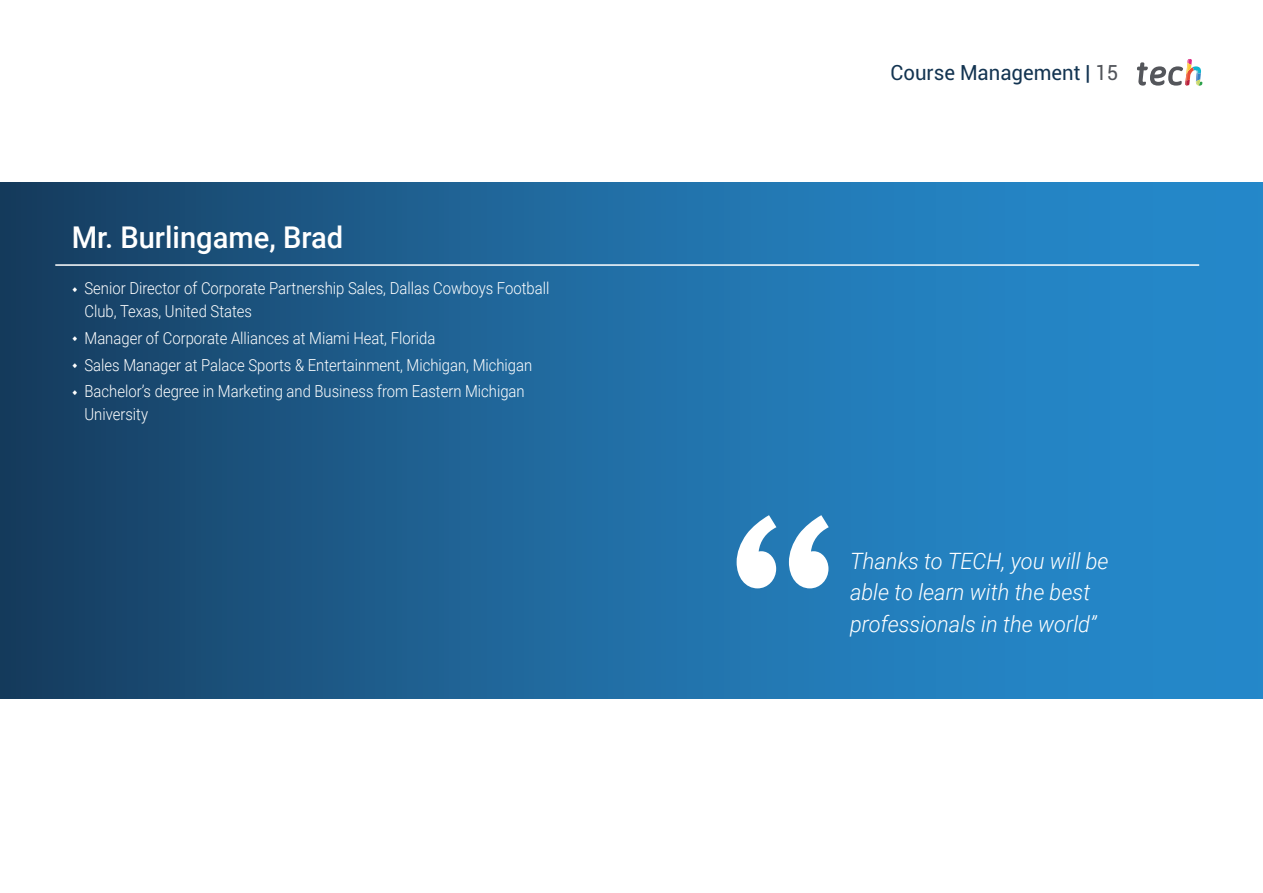
<style>
.page{position:relative;width:1263px;height:893px;background:#fff}
.page>*{position:absolute;margin:0;border:0;box-sizing:border-box;transform-origin:0 0}
.t1{font:500 30px "Roboto";color:#fff}
.t2{font:italic 300 22.5px/31.5px "Roboto";color:#fff}
.t3{font:21px "Roboto";color:#133451}
.t4{font:300 16.5px/26.7px "Roboto";color:#fff;scale:.9 1}
.s1{color:#52555b}
</style>
<div class="page">
<div style="left:0;top:182px;width:1263px;height:516px;background:linear-gradient(to right,#184267,#2793d9)"></div>
<hr style="left:55px;top:264px;width:1144px;height:2px;background:#fff">
<svg style="left:1137px;top:59px;width:65px;height:27px"></svg>
<svg style="left:737px;top:515px;width:92px;height:73px"></svg>
<svg style="left:73px;top:287px;width:4px;height:5px"></svg>
<svg style="left:73px;top:336px;width:4px;height:5px"></svg>
<svg style="left:73px;top:363px;width:4px;height:5px"></svg>
<svg style="left:73px;top:390px;width:4px;height:5px"></svg>
<h1 class="t1" style="left:72px;top:216px;width:273px">Mr. Burlingame, Brad</h1>
<p class="t4" style="left:85px;top:277px;width:518px;line-height:22.5px">Senior Director of Corporate Partnership Sales, Dallas Cowboys Football<br>Club, Texas, United States</p>
<p class="t4" style="left:85px;top:324px;width:499px">Manager of Corporate Alliances at Miami Heat, Florida<br>Sales Manager at Palace Sports &amp; Entertainment, Michigan, Michigan<br>Bachelor’s degree in Marketing and Business from Eastern Michigan</p>
<p class="t4" style="left:85px;top:400px;width:72px">University</p>
<p class="t3" style="left:890px;top:57px;width:229px">Course Management | <span class="s1">15</span></p>
<h2 class="t2" style="left:850px;top:544px;width:260px">Thanks to TECH, you will be able to learn with the best professionals in the world”</h2>
</div>
